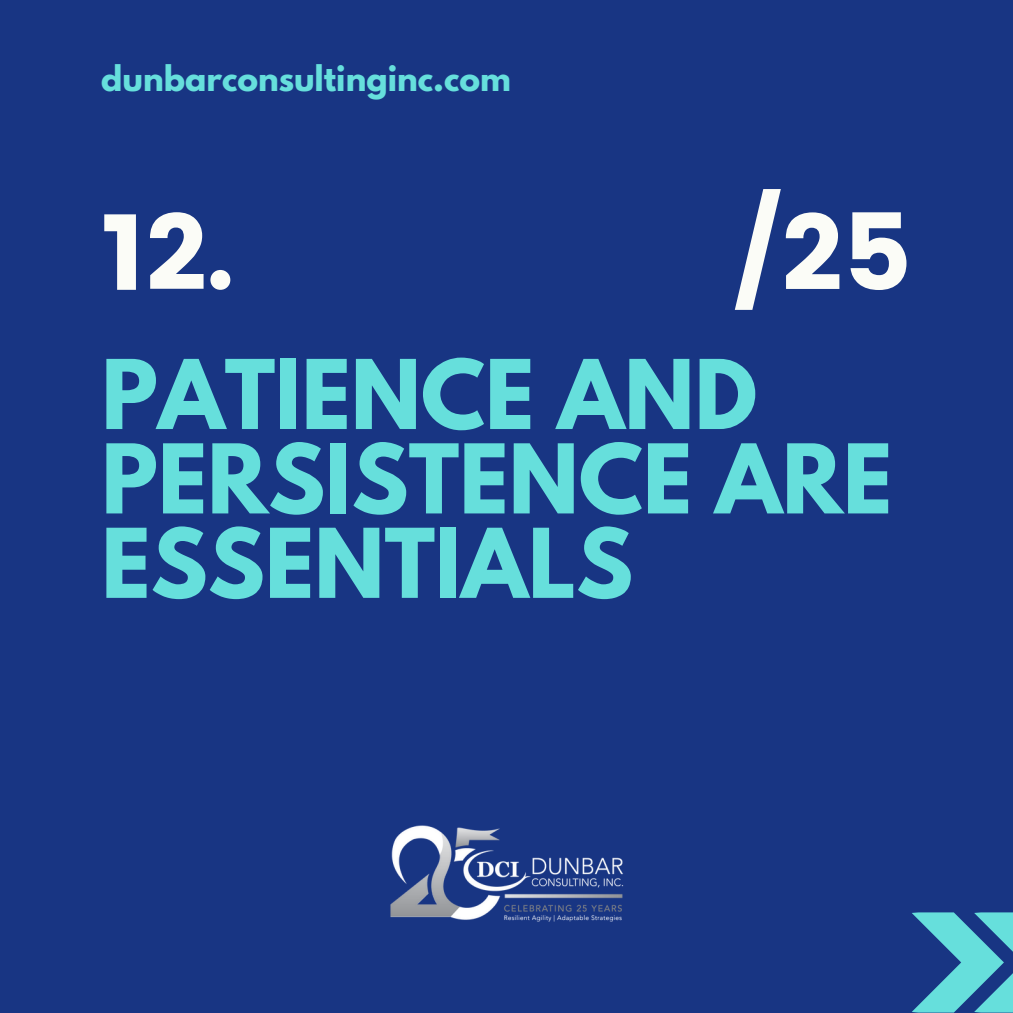
<style>
.page{position:relative;width:1013px;height:1013px;background:#fff}
.page>*{position:absolute;margin:0;border:0;box-sizing:border-box;transform-origin:0 0}
.t1{font:106.25px "Poppins";color:#fbfcf7}
.t2{font:700 85px/84.4px "League Spartan";color:#66dfdc}
.t3{font:700 31.25px "League Spartan";color:#66dfdc}
</style>
<div class="page">
<div style="left:0;top:0;width:1012px;height:1012px;background:#183583"></div>
<svg style="left:912px;top:912px;width:100px;height:100px"></svg>
<img style="left:390px;top:825px;width:234px;height:97px">
<h1 class="t3" style="left:101px;top:63px;width:411px">dunbarconsultinginc.com</h1>
<p class="t1" style="left:101px;top:191px;width:134px">12.</p>
<h2 class="t1" style="left:733px;top:191px;width:179px">/25</h2>
<h1 class="t2" style="left:101px;top:363px;width:792px">PATIENCE AND<br>PERSISTENCE ARE<br>ESSENTIALS</h1>
</div>
